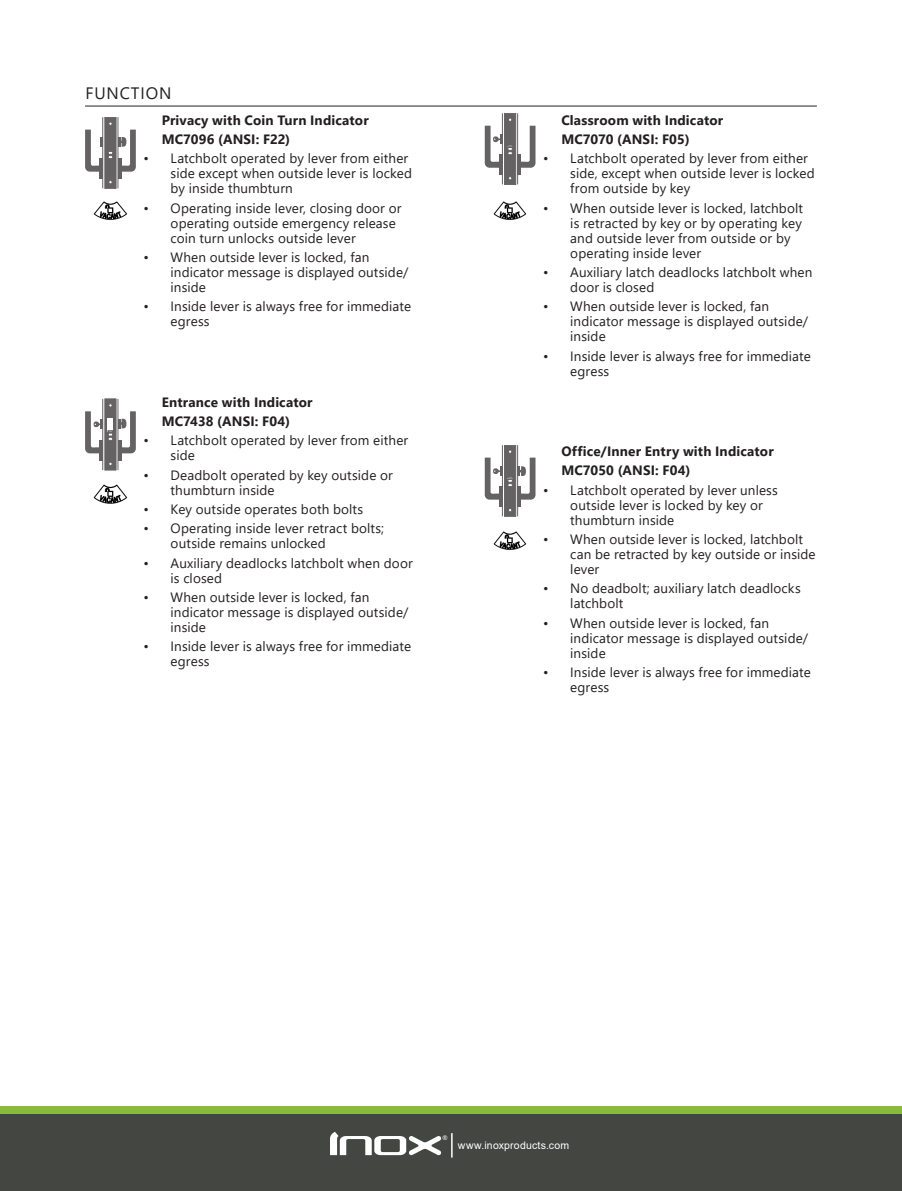
<style>
.page{position:relative;width:902px;height:1191px;background:#fff}
.page>*{position:absolute;margin:0;border:0;box-sizing:border-box;transform-origin:0 0}
.Subhead_with_Rule_Be{font:16.5px "Segoe UI";letter-spacing:.055em;color:#231f20}
.t1{font:13.5px/15px "Segoe UI";letter-spacing:.01em;color:#231f20}
.t2{font:700 13.5px "Segoe UI";letter-spacing:.01em;color:#231f20}
.t3{font:10.5px "Arial";letter-spacing:.02em;color:#fff}
.t4{font:7.95px "Segoe UI";color:#fff}
</style>
<div class="page">
<div style="left:0;top:1113px;width:901px;height:78px;background:#444642"></div>
<svg style="left:330px;top:1132px;width:111px;height:23px"></svg>
<svg style="left:451px;top:1133px;width:1px;height:24px"></svg>
<div style="left:0;top:1106px;width:901px;height:8px;background:#88ba3f"></div>
<hr style="left:85px;top:106px;width:731px;height:1px;background:#231f20">
<img style="left:93px;top:201px;width:34px;height:19px">
<svg style="left:85px;top:117px;width:51px;height:71px"></svg>
<hr style="left:518px;top:155px;width:3px;height:20px;background:#231f20">
<svg style="left:521px;top:126px;width:14px;height:42px"></svg>
<hr style="left:517px;top:113px;width:1px;height:71px;background:#231f20">
<svg style="left:484px;top:113px;width:31px;height:71px"></svg>
<img style="left:493px;top:201px;width:34px;height:19px">
<svg style="left:484px;top:445px;width:51px;height:71px"></svg>
<img style="left:493px;top:531px;width:34px;height:19px">
<svg style="left:85px;top:399px;width:51px;height:71px"></svg>
<img style="left:93px;top:484px;width:35px;height:20px">
<p class="Subhead_with_Rule_Be" style="left:85px;top:78px;width:88px">FUNCTION</p>
<p class="t2" style="left:162px;top:107px;width:208px">Privacy with Coin Turn Indicator</p>
<p class="t2" style="left:162px;top:126px;width:130px">MC7096 (ANSI: F22)</p>
<p class="t1" style="left:171px;top:150px;width:243px;text-indent:-27px">• Latchbolt operated by lever from either side except when outside lever is locked by inside thumbturn</p>
<p class="t1" style="left:171px;top:199px;width:232px;text-indent:-27px">• Operating inside lever, closing door or operating outside emergency release coin turn unlocks outside lever</p>
<p class="t1" style="left:171px;top:248px;width:239px;text-indent:-27px">• When outside lever is locked, fan indicator message is displayed outside/ inside</p>
<p class="t1" style="left:171px;top:298px;width:242px;text-indent:-27px">• Inside lever is always free for immediate egress</p>
<p class="t2" style="left:162px;top:389px;width:152px">Entrance with Indicator</p>
<p class="t2" style="left:162px;top:408px;width:130px">MC7438 (ANSI: F04)</p>
<p class="t1" style="left:171px;top:432px;width:239px;text-indent:-27px">• Latchbolt operated by lever from either side</p>
<p class="t1" style="left:171px;top:466px;width:224px;text-indent:-27px">• Deadbolt operated by key outside or thumbturn inside</p>
<p class="t1" style="left:144px;top:500px;width:221px">• Key outside operates both bolts</p>
<p class="t1" style="left:171px;top:520px;width:215px;text-indent:-27px">• Operating inside lever retract bolts; outside remains unlocked</p>
<p class="t1" style="left:171px;top:554px;width:243px;text-indent:-27px">• Auxiliary deadlocks latchbolt when door is closed</p>
<p class="t1" style="left:171px;top:588px;width:239px;text-indent:-27px">• When outside lever is locked, fan indicator message is displayed outside/ inside</p>
<p class="t1" style="left:171px;top:638px;width:242px;text-indent:-27px">• Inside lever is always free for immediate egress</p>
<p class="t2" style="left:561px;top:107px;width:163px">Classroom with Indicator</p>
<p class="t2" style="left:561px;top:126px;width:130px">MC7070 (ANSI: F05)</p>
<p class="t1" style="left:570px;top:150px;width:246px;text-indent:-27px">• Latchbolt operated by lever from either side, except when outside lever is locked from outside by key</p>
<p class="t1" style="left:570px;top:199px;width:234px;text-indent:-27px">• When outside lever is locked, latchbolt is retracted by key or by operating key and outside lever from outside or by operating inside lever</p>
<p class="t1" style="left:570px;top:263px;width:243px;text-indent:-27px">• Auxiliary latch deadlocks latchbolt when door is closed</p>
<p class="t1" style="left:570px;top:298px;width:239px;text-indent:-27px">• When outside lever is locked, fan indicator message is displayed outside/ inside</p>
<p class="t1" style="left:570px;top:347px;width:242px;text-indent:-27px">• Inside lever is always free for immediate egress</p>
<p class="t2" style="left:561px;top:438px;width:214px">Office/Inner Entry with Indicator</p>
<p class="t2" style="left:561px;top:458px;width:130px">MC7050 (ANSI: F04)</p>
<p class="t1" style="left:570px;top:481px;width:209px;text-indent:-27px">• Latchbolt operated by lever unless outside lever is locked by key or thumbturn inside</p>
<p class="t1" style="left:570px;top:530px;width:247px;text-indent:-27px">• When outside lever is locked, latchbolt can be retracted by key outside or inside lever</p>
<p class="t1" style="left:570px;top:580px;width:232px;text-indent:-27px">• No deadbolt; auxiliary latch deadlocks latchbolt</p>
<p class="t1" style="left:570px;top:614px;width:239px;text-indent:-27px">• When outside lever is locked, fan indicator message is displayed outside/ inside</p>
<p class="t1" style="left:570px;top:663px;width:242px;text-indent:-27px">• Inside lever is always free for immediate egress</p>
<p class="t4" style="left:441px;top:1130px;width:9px">®</p>
<p class="t3" style="left:458px;top:1137px;width:113px">www.inoxproducts.com</p>
</div>
